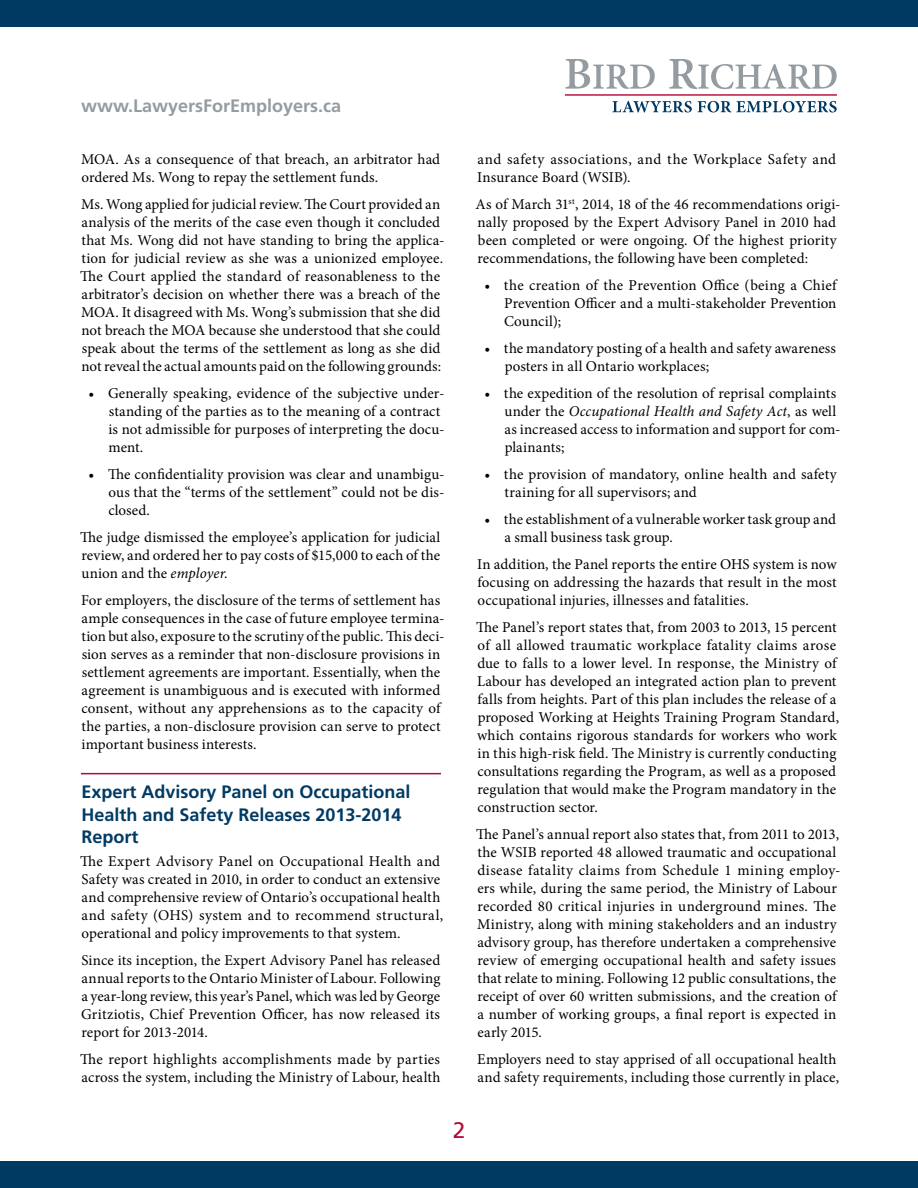
<style>
.page{position:relative;width:918px;height:1188px;background:#fff}
.page>*{position:absolute;margin:0;border:0;box-sizing:border-box;transform-origin:0 0}
.t1{font:22.5px "Frutiger";color:#b50938}
.t2{font:700 18px/22.5px "Frutiger";color:#003a63}
.t3{font:700 18px "Frutiger";color:#949ca1}
.t4{font:15px/18px "Minion Pro";letter-spacing:.005em;color:#000}
.t5{font:15px/18px "Minion Pro";letter-spacing:.025em;color:#000}
.s1{font-style:italic}
</style>
<div class="page">
<hr style="left:81px;top:773px;width:360px;height:1px;background:#b50938">
<div style="left:0;top:1161px;width:918px;height:27px;background:#003a63"></div>
<svg style="left:565px;top:59px;width:90px;height:30px"></svg>
<svg style="left:669px;top:59px;width:168px;height:30px"></svg>
<svg style="left:612px;top:101px;width:80px;height:11px"></svg>
<svg style="left:698px;top:101px;width:139px;height:11px"></svg>
<hr style="left:565px;top:94px;width:272px;height:2px;background:#b50938">
<div style="left:0;top:0;width:918px;height:27px;background:#003a63"></div>
<p class="t3" style="left:81px;top:95px;width:262px">www.LawyersForEmployers.ca</p>
<p class="t4" style="left:81px;top:150px;width:361px">MOA. As a consequence of that breach, an arbitrator had ordered Ms. Wong to repay the settlement funds.</p>
<p class="t4" style="left:80px;top:195px;width:366px">Ms. Wong applied for judicial review. The Court provided an analysis of the merits of the case even though it concluded that Ms. Wong did not have standing to bring the applica&shy;tion for judicial review as she was a unionized employee.<br>The Court applied the standard of reasonableness to the arbitrator’s decision on whether there was a breach of the MOA. It disagreed with Ms. Wong’s submission that she did not breach the MOA because she understood that she could speak about the terms of the settlement as long as she did not reveal the actual amounts paid on the following grounds:</p>
<p class="t4" style="left:108px;top:384px;width:338px;text-indent:-20px">• Generally speaking, evidence of the subjective under&shy;standing of the parties as to the meaning of a contract is not admissible for purposes of interpreting the docu&shy;ment.</p>
<p class="t4" style="left:108px;top:465px;width:338px;text-align:justify;text-indent:-20px">• The confidentiality provision was clear and unambigu&shy;ous that the “terms of the settlement” could not be dis&shy;closed.</p>
<p class="t4" style="left:80px;top:528px;width:362px;text-align:justify">The judge dismissed the employee’s application for judicial review, and ordered her to pay costs of $15,000 to each of the union and the <span class="s1">employer.</span></p>
<p class="t4" style="left:81px;top:591px;width:365px">For employers, the disclosure of the terms of settlement has ample consequences in the case of future employee termina&shy;tion but also, exposure to the scrutiny of the public. This deci&shy;sion serves as a reminder that non-disclosure provisions in settlement agreements are important. Essentially, when the agreement is unambiguous and is executed with informed consent, without any apprehensions as to the capacity of the parties, a non-disclosure provision can serve to protect important business interests.</p>
<p class="t2" style="left:81px;top:781px;width:331px">Expert Advisory Panel on Occupational<br>Health and Safety Releases 2013-2014<br>Report</p>
<p class="t4" style="left:80px;top:852px;width:365px">The Expert Advisory Panel on Occupational Health and Safety was created in 2010, in order to conduct an extensive and comprehensive review of Ontario’s occupational health and safety (OHS) system and to recommend structural, operational and policy improvements to that system.</p>
<p class="t4" style="left:81px;top:951px;width:361px;text-align:justify">Since its inception, the Expert Advisory Panel has released annual reports to the Ontario Minister of Labour. Following a year-long review, this year’s Panel, which was led by George Gritziotis, Chief Prevention Officer, has now released its report for 2013-2014.</p>
<p class="t4" style="left:80px;top:1050px;width:362px">The report highlights accomplishments made by parties across the system, including the Ministry of Labour, health</p>
<p class="t5" style="left:477px;top:150px;width:361px">and safety associations, and the Workplace Safety and<br>Insurance Board (WSIB).</p>
<p class="t4" style="left:476px;top:195px;width:366px">As of March 31<sup>st</sup>, 2014, 18 of the 46 recommendations origi&shy;nally proposed by the Expert Advisory Panel in 2010 had been completed or were ongoing. Of the highest priority recommendations, the following have been completed:</p>
<p class="t4" style="left:504px;top:276px;width:334px;text-align:justify;text-indent:-20px">• the creation of the Prevention Office (being a Chief Prevention Officer and a multi-stakeholder Prevention Council);</p>
<p class="t4" style="left:505px;top:339px;width:333px;text-indent:-20px">• the mandatory posting of a health and safety awareness posters in all Ontario workplaces;</p>
<p class="t4" style="left:505px;top:384px;width:337px;text-indent:-20px">• the expedition of the resolution of reprisal complaints under the <span class="s1">Occupational Health and Safety Act</span>, as well as increased access to information and support for com&shy;plainants;</p>
<p class="t4" style="left:504px;top:465px;width:334px;text-indent:-20px">• the provision of mandatory, online health and safety training for all supervisors; and</p>
<p class="t4" style="left:505px;top:510px;width:333px;text-indent:-20px">• the establishment of a vulnerable worker task group and a small business task group.</p>
<p class="t4" style="left:477px;top:555px;width:361px;text-align:justify">In addition, the Panel reports the entire OHS system is now focusing on addressing the hazards that result in the most occupational injuries, illnesses and fatalities.</p>
<p class="t4" style="left:476px;top:618px;width:365px">The Panel’s report states that, from 2003 to 2013, 15 percent of all allowed traumatic workplace fatality claims arose due to falls to a lower level. In response, the Ministry of Labour has developed an integrated action plan to prevent falls from heights. Part of this plan includes the release of a proposed Working at Heights Training Program Standard, which contains rigorous standards for workers who work in this high-risk field. The Ministry is currently conducting consultations regarding the Program, as well as a proposed regulation that would make the Program mandatory in the construction sector.</p>
<p class="t4" style="left:476px;top:825px;width:366px">The Panel’s annual report also states that, from 2011 to 2013, the WSIB reported 48 allowed traumatic and occupational disease fatality claims from Schedule 1 mining employ&shy;ers while, during the same period, the Ministry of Labour recorded 80 critical injuries in underground mines. The Ministry, along with mining stakeholders and an industry advisory group, has therefore undertaken a comprehensive review of emerging occupational health and safety issues that relate to mining. Following 12 public consultations, the receipt of over 60 written submissions, and the creation of a number of working groups, a final report is expected in early 2015.</p>
<p class="t4" style="left:477px;top:1050px;width:363px">Employers need to stay apprised of all occupational health and safety requirements, including those currently in place,</p>
<h1 class="t1" style="left:453px;top:1117px;width:14px">2</h1>
</div>
